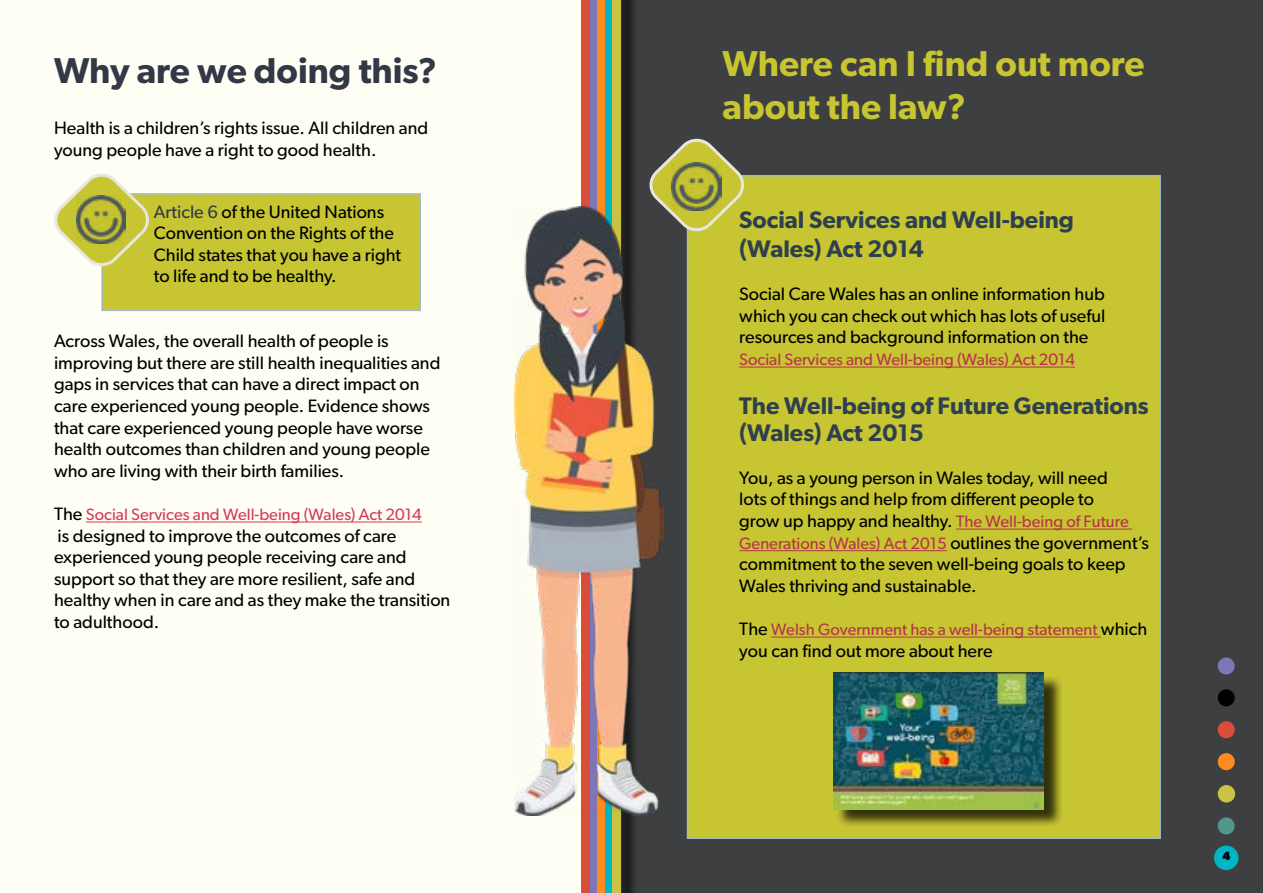
<style>
.page{position:relative;width:1263px;height:893px;background:#fff}
.page>*{position:absolute;margin:0;border:0;box-sizing:border-box;transform-origin:0 0}
.t1{font:600 36px/43.2px "Gibson";color:#c7c531}
.t2{font:600 36px "Gibson";color:#333847}
.t3{font:600 24px/28.8px "Gibson";color:#2e3f4f}
.t4{font:18px/21.6px "Gibson";color:#000}
.t5{font:16.5px "Gibson";color:#b8324b}
.t6{font:16.5px "Gibson";color:#d43b57}
.t7{font:700 12px "Gibson";color:#000}
.s1{color:#333847}
.s2{font-size:18px;color:#000}
.s3{font-size:16.5px;color:#b8324b}
</style>
<div class="page">
<div style="left:605px;top:0;width:658px;height:893px;background:#3e3f40"></div>
<div style="left:0;top:0;width:606px;height:893px;background:#fffef4"></div>
<div style="left:589px;top:0;width:8px;height:893px;background:#7d77b7"></div>
<div style="left:597px;top:0;width:9px;height:893px;background:#ff8b1f"></div>
<div style="left:605px;top:0;width:9px;height:893px;background:#00b6c4"></div>
<div style="left:615px;top:0;width:24px;height:893px;background:#000;opacity:.75"></div>
<div style="left:612px;top:0;width:9px;height:893px;background:#ccc244"></div>
<div style="left:581px;top:0;width:8px;height:893px;background:#da4e39"></div>
<div style="left:1218px;top:657px;width:17px;height:17px;background:#7d77b7;border-radius:50%"></div>
<div style="left:1218px;top:689px;width:17px;height:17px;background:#000;border-radius:50%"></div>
<div style="left:1218px;top:785px;width:17px;height:17px;background:#ccc244;border-radius:50%"></div>
<div style="left:1218px;top:721px;width:17px;height:17px;background:#da4e39;border-radius:50%"></div>
<div style="left:1218px;top:817px;width:17px;height:17px;background:#50978a;border-radius:50%"></div>
<div style="left:1218px;top:753px;width:17px;height:17px;background:#ff8b1f;border-radius:50%"></div>
<div style="left:1214px;top:846px;width:24px;height:24px;background:#00b6c4;border-radius:50%"></div>
<div style="left:687px;top:176px;width:473px;height:662px;background:#c7c531"></div>
<hr style="left:739px;top:367px;width:336px;height:1px;background:#b8324b">
<hr style="left:956px;top:529px;width:176px;height:1px;background:#b8324b">
<hr style="left:739px;top:550px;width:208px;height:1px;background:#b8324b">
<hr style="left:771px;top:637px;width:330px;height:1px;background:#b8324b">
<div style="left:687px;top:175px;width:474px;height:664px;border:2px solid #a2bcc7"></div>
<svg style="left:649px;top:138px;width:99px;height:93px"></svg>
<img style="left:672px;top:162px;width:50px;height:49px">
<div style="left:102px;top:194px;width:318px;height:116px;background:#c7c531"></div>
<div style="left:101px;top:193px;width:320px;height:118px;border:2px solid #a2bcc7"></div>
<svg style="left:54px;top:174px;width:99px;height:92px"></svg>
<img style="left:76px;top:195px;width:50px;height:49px">
<hr style="left:86px;top:522px;width:336px;height:1px;background:#d43b57">
<div style="left:836px;top:675px;width:226px;height:152px;background:#000;opacity:.75"></div>
<img style="left:833px;top:673px;width:211px;height:136px">
<img style="left:515px;top:206px;width:148px;height:609px">
<h1 class="t2" style="left:54px;top:49px;width:384px">Why are we doing this?</h1>
<h1 class="t1" style="left:722px;top:41px;width:424px">Where can I find out more about the law?</h1>
<p class="t4" style="left:54px;top:117px;width:376px">Health is a children’s rights issue. All children and young people have a right to good health.</p>
<p class="t4" style="left:154px;top:200px;width:249px"><span class="s1">Article 6</span> of the United Nations<br>Convention on the Rights of the<br>Child states that you have a right to life and to be healthy.</p>
<p class="t4" style="left:54px;top:330px;width:388px">Across Wales, the overall health of people is improving but there are still health inequalities and gaps in services that can have a direct impact on care experienced young people. Evidence shows that care experienced young people have worse health outcomes than children and young people who are living with their birth families.</p>
<p class="t6" style="left:54px;top:504px;width:369px"><span class="s2">The</span> Social Services and Well-being (Wales) Act 2014</p>
<p class="t4" style="left:54px;top:524px;width:398px">is designed to improve the outcomes of care experienced young people receiving care and support so that they are more resilient, safe and healthy when in care and as they make the transition to adulthood.</p>
<h2 class="t3" style="left:739px;top:205px;width:336px">Social Services and Well-being (Wales) Act 2014</h2>
<p class="t4" style="left:739px;top:283px;width:367px;text-align:justify">Social Care Wales has an online information hub which you can check out which has lots of useful resources and background information on the</p>
<p class="t5" style="left:739px;top:349px;width:337px">Social Services and Well-being (Wales) Act 2014</p>
<h2 class="t3" style="left:739px;top:391px;width:411px;line-height:27px">The Well-being of Future Generations (Wales) Act 2015</h2>
<p class="t4" style="left:739px;top:466px;width:391px">You, as a young person in Wales today, will need lots of things and help from different people to grow up happy and healthy. <span class="s3">The Well-being of Future</span></p>
<p class="t5" style="left:739px;top:533px;width:411px">Generations (Wales) Act 2015 <span class="s2">outlines the government’s</span></p>
<p class="t4" style="left:739px;top:553px;width:388px">commitment to the seven well-being goals to keep<br>Wales thriving and sustainable.</p>
<p class="t5" style="left:739px;top:619px;width:409px"><span class="s2">The</span> Welsh Government has a well-being statement <span class="s2">which</span></p>
<p class="t4" style="left:739px;top:639px;width:255px">you can find out more about here</p>
<p class="t7" style="left:1222px;top:849px;width:9px">4</p>
</div>
